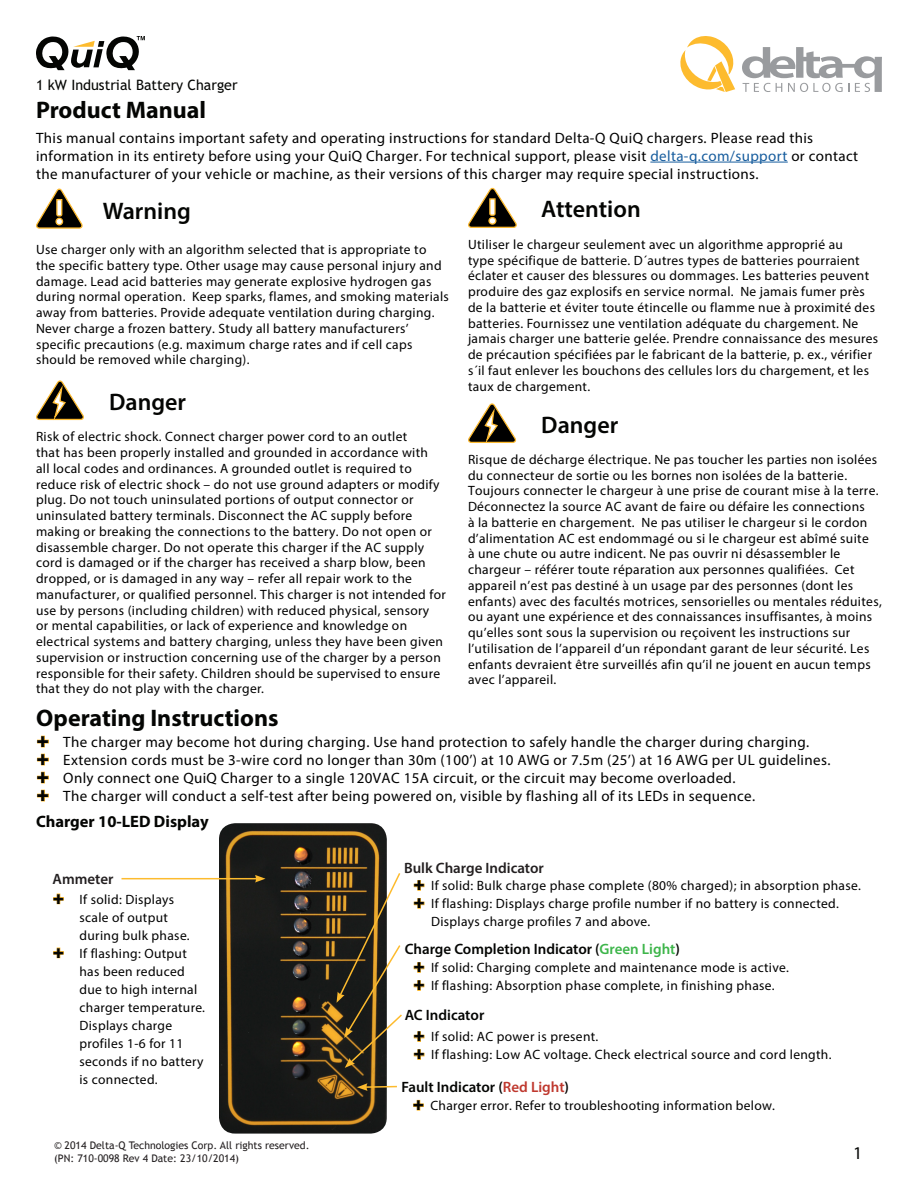
<style>
.page{position:relative;width:918px;height:1188px;background:#fff}
.page>*{position:absolute;margin:0;border:0;box-sizing:border-box;transform-origin:0 0}
.t1{font:700 24px "Myriad Pro";color:#040503}
.t2{font:600 24px "Myriad Pro";color:#040503}
.t3{font:18px "Myriad Pro";color:#040503}
.t4{font:700 16.5px "Myriad Pro";color:#040503}
.t5{font:15px/18px "Myriad Pro";letter-spacing:.025em;color:#000}
.t6{font:600 15px "Myriad Pro";color:#040503}
.t7{font:600 15px "Myriad Pro";color:#231f20}
.t8{font:14.25px "Trebuchet MS";color:#040503}
.t9{font:13.5px/15.8px "Myriad Pro";letter-spacing:.025em;color:#000}
.t10{font:10.5px "Trebuchet MS";color:#231f20}
.s1{color:#175d9e}
.s2{color:#3db54a}
.s3{color:#bf382e}
</style>
<div class="page">
<svg style="left:742px;top:47px;width:140px;height:45px"></svg>
<svg style="left:680px;top:36px;width:55px;height:56px"></svg>
<svg style="left:36px;top:189px;width:47px;height:40px"></svg>
<svg style="left:36px;top:380px;width:48px;height:41px"></svg>
<svg style="left:468px;top:188px;width:49px;height:40px"></svg>
<svg style="left:468px;top:403px;width:49px;height:40px"></svg>
<hr style="left:650px;top:162px;width:138px;height:1px;background:#175d9e">
<svg style="left:36px;top:36px;width:109px;height:34px"></svg>
<img style="left:219px;top:823px;width:168px;height:311px">
<hr style="left:122px;top:878px;width:135px;height:1px;background:#fdbb2e">
<svg style="left:255px;top:875px;width:11px;height:8px"></svg>
<svg style="left:337px;top:871px;width:65px;height:197px"></svg>
<svg style="left:357px;top:1083px;width:40px;height:8px"></svg>
<svg style="left:37px;top:735px;width:12px;height:67px"></svg>
<svg style="left:413px;top:1099px;width:11px;height:12px"></svg>
<svg style="left:413px;top:1031px;width:12px;height:11px"></svg>
<svg style="left:413px;top:1049px;width:12px;height:11px"></svg>
<svg style="left:413px;top:880px;width:12px;height:11px"></svg>
<svg style="left:413px;top:898px;width:12px;height:11px"></svg>
<svg style="left:413px;top:962px;width:12px;height:11px"></svg>
<svg style="left:413px;top:980px;width:12px;height:11px"></svg>
<svg style="left:53px;top:893px;width:11px;height:12px"></svg>
<svg style="left:53px;top:947px;width:11px;height:12px"></svg>
<p class="t8" style="left:36px;top:76px;width:203px">1 kW Industrial Battery Charger</p>
<p class="t1" style="left:36px;top:94px;width:172px">Product Manual</p>
<p class="t5" style="left:36px;top:128px;width:824px">This manual contains important safety and operating instructions for standard Delta-Q QuiQ chargers. Please read this information in its entirety before using your QuiQ Charger. For technical support, please visit <span class="s1">delta-q.com/support</span> or contact the manufacturer of your vehicle or machine, as their versions of this charger may require special instructions.</p>
<p class="t2" style="left:103px;top:195px;width:90px">Warning</p>
<p class="t9" style="left:36px;top:241px;width:414px">Use charger only with an algorithm selected that is appropriate to the specific battery type. Other usage may cause personal injury and damage. Lead acid batteries may generate explosive hydrogen gas during normal operation. Keep sparks, flames, and smoking materials away from batteries. Provide adequate ventilation during charging.<br>Never charge a frozen battery. Study all battery manufacturers’ specific precautions (e.g. maximum charge rates and if cell caps should be removed while charging).</p>
<p class="t2" style="left:109px;top:387px;width:78px">Danger</p>
<p class="t9" style="left:36px;top:429px;width:411px">Risk of electric shock. Connect charger power cord to an outlet<br>that has been properly installed and grounded in accordance with<br>all local codes and ordinances. A grounded outlet is required to reduce risk of electric shock – do not use ground adapters or modify plug. Do not touch uninsulated portions of output connector or uninsulated battery terminals. Disconnect the AC supply before making or breaking the connections to the battery. Do not open or disassemble charger. Do not operate this charger if the AC supply cord is damaged or if the charger has received a sharp blow, been dropped, or is damaged in any way – refer all repair work to the manufacturer, or qualified personnel. This charger is not intended for use by persons (including children) with reduced physical, sensory<br>or mental capabilities, or lack of experience and knowledge on electrical systems and battery charging, unless they have been given supervision or instruction concerning use of the charger by a person responsible for their safety. Children should be supervised to ensure that they do not play with the charger.</p>
<p class="t2" style="left:541px;top:194px;width:101px">Attention</p>
<p class="t9" style="left:468px;top:236px;width:412px">Utiliser le chargeur seulement avec un algorithme approprié au<br>type spécifique de batterie. D´autres types de batteries pourraient éclater et causer des blessures ou dommages. Les batteries peuvent produire des gaz explosifs en service normal. Ne jamais fumer près de la batterie et éviter toute étincelle ou flamme nue à proximité des batteries. Fournissez une ventilation adéquate du chargement. Ne jamais charger une batterie gelée. Prendre connaissance des mesures de précaution spécifiées par le fabricant de la batterie, p. ex., vérifier s´il faut enlever les bouchons des cellules lors du chargement, et les taux de chargement.</p>
<p class="t2" style="left:541px;top:410px;width:78px">Danger</p>
<p class="t9" style="left:468px;top:451px;width:415px">Risque de décharge électrique. Ne pas toucher les parties non isolées du connecteur de sortie ou les bornes non isolées de la batterie.<br>Toujours connecter le chargeur à une prise de courant mise à la terre.<br>Déconnectez la source AC avant de faire ou défaire les connections<br>à la batterie en chargement. Ne pas utiliser le chargeur si le cordon d’alimentation AC est endommagé ou si le chargeur est abîmé suite<br>à une chute ou autre indicent. Ne pas ouvrir ni désassembler le chargeur – référer toute réparation aux personnes qualifiées. Cet appareil n’est pas destiné à un usage par des personnes (dont les enfants) avec des facultés motrices, sensorielles ou mentales réduites, ou ayant une expérience et des connaissances insuffisantes, à moins qu’elles sont sous la supervision ou reçoivent les instructions sur l’utilisation de l’appareil d’un répondant garant de leur sécurité. Les enfants devraient être surveillés afin qu’il ne jouent en aucun temps avec l’appareil.</p>
<p class="t1" style="left:36px;top:702px;width:244px">Operating Instructions</p>
<p class="t5" style="left:63px;top:733px;width:747px">The charger may become hot during charging. Use hand protection to safely handle the charger during charging.</p>
<p class="t5" style="left:63px;top:751px;width:769px">Extension cords must be 3-wire cord no longer than 30m (100’) at 10 AWG or 7.5m (25’) at 16 AWG per UL guidelines.</p>
<p class="t5" style="left:63px;top:769px;width:674px">Only connect one QuiQ Charger to a single 120VAC 15A circuit, or the circuit may become overloaded.</p>
<p class="t5" style="left:63px;top:787px;width:693px">The charger will conduct a self-test after being powered on, visible by flashing all of its LEDs in sequence.</p>
<p class="t4" style="left:36px;top:810px;width:174px">Charger 10-LED Display</p>
<p class="t7" style="left:52px;top:870px;width:63px">Ammeter</p>
<p class="t9" style="left:80px;top:890px;width:112px;line-height:18px">If solid: Displays scale of output during bulk phase.</p>
<p class="t9" style="left:80px;top:944px;width:127px;line-height:18px">If flashing: Output has been reduced due to high internal charger temperature.<br>Displays charge profiles 1-6 for 11 seconds if no battery is connected.</p>
<p class="t10" style="left:54px;top:1139px;width:257px">© 2014 Delta-Q Technologies Corp. All rights reserved.</p>
<p class="t10" style="left:54px;top:1152px;width:187px">(PN: 710-0098 Rev 4 Date: 23/10/2014)</p>
<p class="t7" style="left:404px;top:858px;width:141px">Bulk Charge Indicator</p>
<p class="t9" style="left:431px;top:878px;width:431px">If solid: Bulk charge phase complete (80% charged); in absorption phase.</p>
<p class="t9" style="left:431px;top:895px;width:409px;line-height:18px">If flashing: Displays charge profile number if no battery is connected.<br>Displays charge profiles 7 and above.</p>
<p class="t6" style="left:405px;top:940px;width:277px">Charge Completion Indicator (<span class="s2">Green Light</span>)</p>
<p class="t9" style="left:431px;top:960px;width:360px">If solid: Charging complete and maintenance mode is active.</p>
<p class="t9" style="left:431px;top:978px;width:345px">If flashing: Absorption phase complete, in finishing phase.</p>
<p class="t6" style="left:405px;top:1006px;width:81px">AC Indicator</p>
<p class="t9" style="left:431px;top:1029px;width:169px">If solid: AC power is present.</p>
<p class="t9" style="left:431px;top:1047px;width:402px">If flashing: Low AC voltage. Check electrical source and cord length.</p>
<p class="t6" style="left:401px;top:1077px;width:169px">Fault Indicator (<span class="s3">Red Light</span>)</p>
<p class="t9" style="left:430px;top:1098px;width:346px">Charger error. Refer to troubleshooting information below.</p>
<p class="t3" style="left:853px;top:1142px;width:11px">1</p>
</div>
